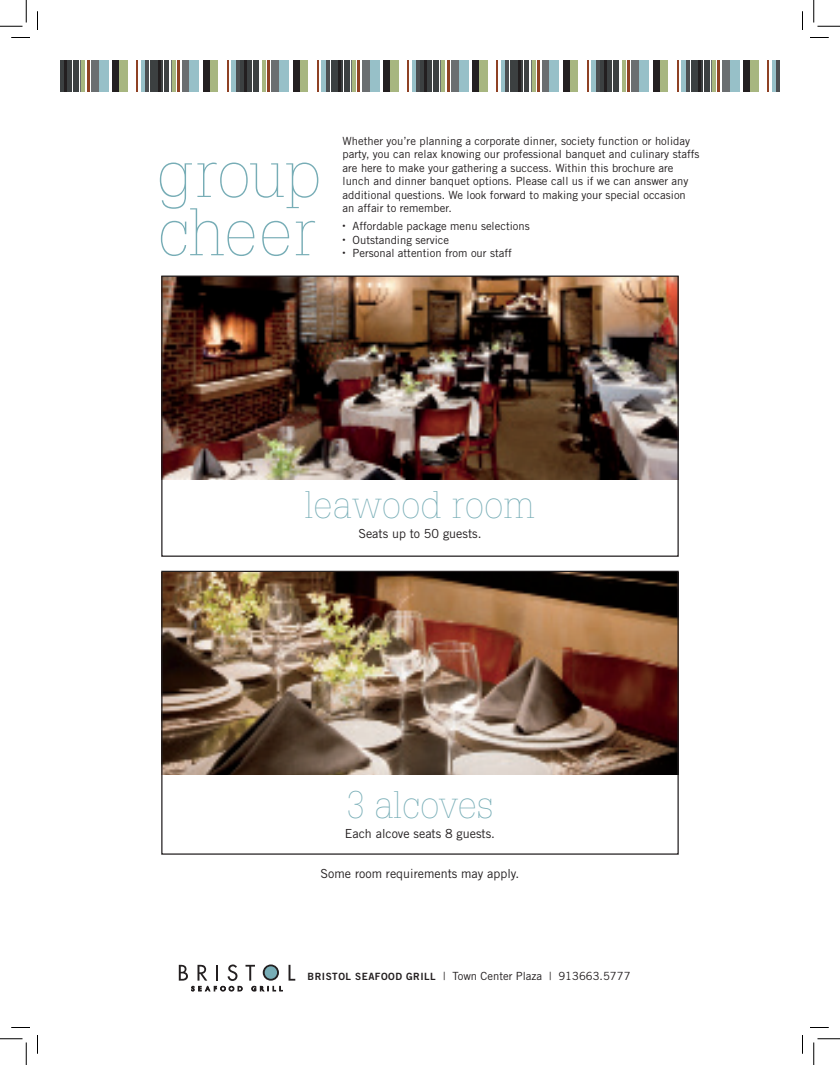
<style>
.page{position:relative;width:840px;height:1065px;background:#fff}
.page>*{position:absolute;margin:0;border:0;box-sizing:border-box;transform-origin:0 0}
.t1{font:100 65.62px/58.2px "Glypha LT Std";letter-spacing:-.005em;color:#77adb6}
.t2{font:100 37.5px "Glypha LT Std";letter-spacing:.015em;color:#77adb6}
.t3{font:12.5px "Trade Gothic LT Std";color:#231f20}
.t4{font:11.25px/13.5px "Trade Gothic LT Std";color:#231f20}
.s1{font-family:"Trade Gothic LT Std Bd 2";font-size:10px}
</style>
<div class="page">
<img style="left:163px;top:573px;width:514px;height:202px">
<img style="left:163px;top:278px;width:514px;height:201px">
<div style="left:80px;top:60px;width:20px;height:32px;background:#6b6e70"></div>
<div style="left:60px;top:60px;width:19px;height:32px;background:#3c4041"></div>
<div style="left:99px;top:60px;width:9px;height:32px;background:#97c0c8"></div>
<hr style="left:145px;top:60px;width:4px;height:32px;background:#4c4f51">
<div style="left:133px;top:60px;width:12px;height:32px;background:#97c0c8"></div>
<div style="left:117px;top:60px;width:12px;height:32px;background:#a7b680"></div>
<div style="left:113px;top:60px;width:6px;height:32px;background:#231f20"></div>
<svg style="left:85px;top:60px;width:6px;height:32px"></svg>
<div style="left:128px;top:60px;width:13px;height:32px;background:#fff"></div>
<hr style="left:137px;top:60px;width:1px;height:32px;background:#8f4124">
<hr style="left:87px;top:60px;width:2px;height:32px;background:#8f4124">
<hr style="left:72px;top:60px;width:1px;height:32px;background:#fff">
<hr style="left:64px;top:60px;width:3px;height:32px;background:#231f20">
<hr style="left:81px;top:60px;width:4px;height:32px;background:#a7b680">
<svg style="left:171px;top:60px;width:19px;height:32px"></svg>
<div style="left:151px;top:60px;width:18px;height:32px;background:#3c4041"></div>
<div style="left:190px;top:60px;width:9px;height:32px;background:#97c0c8"></div>
<div style="left:235px;top:60px;width:5px;height:32px;background:#4c4f51"></div>
<div style="left:224px;top:60px;width:12px;height:32px;background:#97c0c8"></div>
<div style="left:208px;top:60px;width:12px;height:32px;background:#a7b680"></div>
<div style="left:203px;top:60px;width:6px;height:32px;background:#231f20"></div>
<div style="left:172px;top:60px;width:9px;height:32px;background:#fff"></div>
<div style="left:218px;top:60px;width:13px;height:32px;background:#fff"></div>
<hr style="left:227px;top:60px;width:2px;height:32px;background:#8f4124">
<hr style="left:177px;top:60px;width:3px;height:32px;background:#8f4124">
<hr style="left:163px;top:60px;width:1px;height:32px;background:#fff">
<hr style="left:158px;top:60px;width:2px;height:32px;background:#231f20">
<hr style="left:172px;top:60px;width:4px;height:32px;background:#a7b680">
<div style="left:261px;top:60px;width:20px;height:32px;background:#6b6e70"></div>
<div style="left:240px;top:60px;width:19px;height:32px;background:#3c4041"></div>
<div style="left:280px;top:60px;width:9px;height:32px;background:#97c0c8"></div>
<hr style="left:325px;top:60px;width:4px;height:32px;background:#4c4f51">
<div style="left:314px;top:60px;width:12px;height:32px;background:#97c0c8"></div>
<div style="left:298px;top:60px;width:12px;height:32px;background:#a7b680"></div>
<div style="left:293px;top:60px;width:6px;height:32px;background:#231f20"></div>
<div style="left:262px;top:60px;width:9px;height:32px;background:#fff"></div>
<div style="left:308px;top:60px;width:13px;height:32px;background:#fff"></div>
<hr style="left:317px;top:60px;width:2px;height:32px;background:#8f4124">
<hr style="left:267px;top:60px;width:3px;height:32px;background:#8f4124">
<hr style="left:253px;top:60px;width:1px;height:32px;background:#fff">
<hr style="left:245px;top:60px;width:2px;height:32px;background:#231f20">
<hr style="left:262px;top:60px;width:4px;height:32px;background:#a7b680">
<div style="left:351px;top:60px;width:20px;height:32px;background:#6b6e70"></div>
<div style="left:331px;top:60px;width:18px;height:32px;background:#3c4041"></div>
<div style="left:370px;top:60px;width:9px;height:32px;background:#97c0c8"></div>
<hr style="left:416px;top:60px;width:4px;height:32px;background:#4c4f51">
<div style="left:404px;top:60px;width:12px;height:32px;background:#97c0c8"></div>
<div style="left:388px;top:60px;width:12px;height:32px;background:#a7b680"></div>
<div style="left:384px;top:60px;width:6px;height:32px;background:#231f20"></div>
<svg style="left:356px;top:60px;width:6px;height:32px"></svg>
<div style="left:399px;top:60px;width:13px;height:32px;background:#fff"></div>
<hr style="left:407px;top:60px;width:2px;height:32px;background:#8f4124">
<hr style="left:358px;top:60px;width:2px;height:32px;background:#8f4124">
<hr style="left:343px;top:60px;width:1px;height:32px;background:#fff">
<hr style="left:338px;top:60px;width:3px;height:32px;background:#231f20">
<hr style="left:352px;top:60px;width:4px;height:32px;background:#a7b680">
<div style="left:440px;top:60px;width:20px;height:32px;background:#6b6e70"></div>
<div style="left:420px;top:60px;width:19px;height:32px;background:#3c4041"></div>
<div style="left:459px;top:60px;width:9px;height:32px;background:#97c0c8"></div>
<hr style="left:505px;top:60px;width:4px;height:32px;background:#4c4f51">
<div style="left:493px;top:60px;width:12px;height:32px;background:#97c0c8"></div>
<div style="left:477px;top:60px;width:12px;height:32px;background:#a7b680"></div>
<div style="left:473px;top:60px;width:6px;height:32px;background:#231f20"></div>
<svg style="left:445px;top:60px;width:6px;height:32px"></svg>
<div style="left:488px;top:60px;width:13px;height:32px;background:#fff"></div>
<hr style="left:497px;top:60px;width:1px;height:32px;background:#8f4124">
<hr style="left:447px;top:60px;width:2px;height:32px;background:#8f4124">
<hr style="left:432px;top:60px;width:1px;height:32px;background:#fff">
<hr style="left:424px;top:60px;width:3px;height:32px;background:#231f20">
<hr style="left:441px;top:60px;width:4px;height:32px;background:#a7b680">
<svg style="left:531px;top:60px;width:19px;height:32px"></svg>
<div style="left:511px;top:60px;width:18px;height:32px;background:#3c4041"></div>
<div style="left:550px;top:60px;width:9px;height:32px;background:#97c0c8"></div>
<div style="left:595px;top:60px;width:5px;height:32px;background:#4c4f51"></div>
<div style="left:584px;top:60px;width:12px;height:32px;background:#97c0c8"></div>
<div style="left:568px;top:60px;width:12px;height:32px;background:#a7b680"></div>
<div style="left:563px;top:60px;width:6px;height:32px;background:#231f20"></div>
<div style="left:532px;top:60px;width:9px;height:32px;background:#fff"></div>
<div style="left:578px;top:60px;width:13px;height:32px;background:#fff"></div>
<hr style="left:587px;top:60px;width:2px;height:32px;background:#8f4124">
<hr style="left:537px;top:60px;width:3px;height:32px;background:#8f4124">
<hr style="left:523px;top:60px;width:1px;height:32px;background:#fff">
<hr style="left:518px;top:60px;width:2px;height:32px;background:#231f20">
<hr style="left:532px;top:60px;width:4px;height:32px;background:#a7b680">
<div style="left:621px;top:60px;width:20px;height:32px;background:#6b6e70"></div>
<div style="left:600px;top:60px;width:19px;height:32px;background:#3c4041"></div>
<div style="left:640px;top:60px;width:9px;height:32px;background:#97c0c8"></div>
<hr style="left:685px;top:60px;width:4px;height:32px;background:#4c4f51">
<div style="left:674px;top:60px;width:12px;height:32px;background:#97c0c8"></div>
<div style="left:658px;top:60px;width:12px;height:32px;background:#a7b680"></div>
<div style="left:653px;top:60px;width:6px;height:32px;background:#231f20"></div>
<div style="left:622px;top:60px;width:9px;height:32px;background:#fff"></div>
<div style="left:668px;top:60px;width:13px;height:32px;background:#fff"></div>
<hr style="left:677px;top:60px;width:2px;height:32px;background:#8f4124">
<hr style="left:627px;top:60px;width:3px;height:32px;background:#8f4124">
<hr style="left:613px;top:60px;width:1px;height:32px;background:#fff">
<hr style="left:605px;top:60px;width:2px;height:32px;background:#231f20">
<hr style="left:622px;top:60px;width:4px;height:32px;background:#a7b680">
<div style="left:711px;top:60px;width:20px;height:32px;background:#6b6e70"></div>
<div style="left:691px;top:60px;width:18px;height:32px;background:#3c4041"></div>
<div style="left:730px;top:60px;width:9px;height:32px;background:#97c0c8"></div>
<hr style="left:776px;top:60px;width:4px;height:32px;background:#4c4f51">
<div style="left:764px;top:60px;width:12px;height:32px;background:#97c0c8"></div>
<div style="left:748px;top:60px;width:12px;height:32px;background:#a7b680"></div>
<div style="left:744px;top:60px;width:6px;height:32px;background:#231f20"></div>
<svg style="left:716px;top:60px;width:6px;height:32px"></svg>
<div style="left:759px;top:60px;width:13px;height:32px;background:#fff"></div>
<hr style="left:767px;top:60px;width:2px;height:32px;background:#8f4124">
<hr style="left:718px;top:60px;width:2px;height:32px;background:#8f4124">
<hr style="left:703px;top:60px;width:1px;height:32px;background:#fff">
<hr style="left:698px;top:60px;width:3px;height:32px;background:#231f20">
<hr style="left:712px;top:60px;width:4px;height:32px;background:#a7b680">
<div style="left:161px;top:571px;width:518px;height:284px;border:1px solid #231f20"></div>
<div style="left:161px;top:276px;width:518px;height:281px;border:1px solid #231f20"></div>
<svg style="left:289px;top:965px;width:6px;height:16px"></svg>
<svg style="left:179px;top:965px;width:104px;height:26px"></svg>
<svg style="left:11px;top:37px;width:19px;height:1px"></svg>
<svg style="left:810px;top:37px;width:19px;height:1px"></svg>
<svg style="left:11px;top:1027px;width:19px;height:1px"></svg>
<svg style="left:810px;top:1027px;width:19px;height:1px"></svg>
<svg style="left:37px;top:11px;width:1px;height:19px"></svg>
<svg style="left:37px;top:1035px;width:1px;height:19px"></svg>
<svg style="left:802px;top:11px;width:1px;height:19px"></svg>
<svg style="left:802px;top:1035px;width:1px;height:19px"></svg>
<svg style="left:0;top:0;width:27px;height:27px"></svg>
<svg style="left:0;top:1039px;width:27px;height:26px"></svg>
<svg style="left:814px;top:0;width:26px;height:27px"></svg>
<svg style="left:814px;top:1039px;width:26px;height:26px"></svg>
<p class="t1" style="left:157px;top:145px;width:165px">group cheer</p>
<p class="t4" style="left:343px;top:134px;width:358px">Whether you’re planning a corporate dinner, society function or holiday party, you can relax knowing our professional banquet and culinary staffs are here to make your gathering a success. Within this brochure are lunch and dinner banquet options. Please call us if we can answer any additional questions. We look forward to making your special occasion an affair to remember.</p>
<p class="t4" style="left:343px;top:219px;width:189px"><sup>•</sup> Affordable package menu selections</p>
<p class="t4" style="left:343px;top:233px;width:108px"><sup>•</sup> Outstanding service</p>
<p class="t4" style="left:343px;top:246px;width:171px"><sup>•</sup> Personal attention from our staff</p>
<p class="t2" style="left:305px;top:483px;width:232px">leawood room</p>
<p class="t3" style="left:358px;top:526px;width:125px">Seats up to 50 guests.</p>
<p class="t2" style="left:347px;top:783px;width:148px">3 alcoves</p>
<p class="t3" style="left:345px;top:826px;width:152px">Each alcove seats 8 guests.</p>
<p class="t3" style="left:321px;top:866px;width:200px">Some room requirements may apply.</p>
<p class="t4" style="left:308px;top:969px;width:325px"><span class="s1">BRISTOL SEAFOOD GRILL</span> | Town Center Plaza | 913663.5777</p>
</div>
